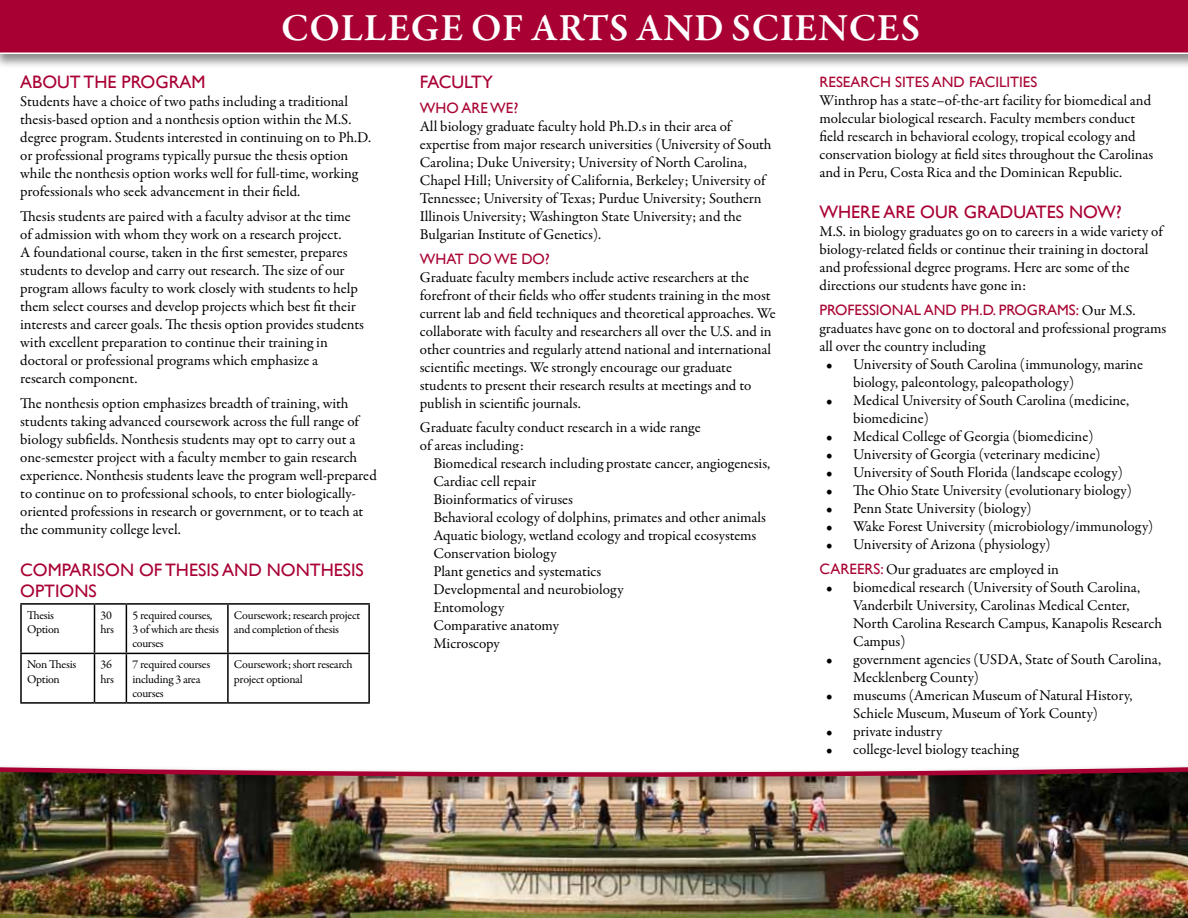
<style>
.page{position:relative;width:1188px;height:918px;background:#fff}
.page>*{position:absolute;margin:0;border:0;box-sizing:border-box;transform-origin:0 0}
.t1{font:600 39px "Garamond Premr Pro";letter-spacing:.015em;color:#fff}
.t2{font:18px/21.6px "Gill Sans";color:#a90034}
.t3{font:15px/18px "Garamond Premr Pro";color:#000}
.t4{font:15px "Gill Sans";color:#a90533}
.t5{font:12px/14.4px "Garamond Premr Pro";letter-spacing:-.02em;color:#000}
.s1{font-family:"Garamond Premr Pro";color:#000}
.s2{font-family:"Gill Sans";color:#a90533}
</style>
<div class="page">
<img style="left:0;top:789px;width:1188px;height:129px">
<div style="left:0;top:0;width:1188px;height:69px;background:#000;opacity:.45"></div>
<div style="left:0;top:0;width:1188px;height:54px;background:#a90034"></div>
<div style="left:0;top:764px;width:1188px;height:25px;background:#000;opacity:.5"></div>
<svg style="left:0;top:765px;width:1188px;height:16px"></svg>
<hr style="left:20px;top:603px;width:74px;height:2px;background:#000">
<hr style="left:20px;top:605px;width:2px;height:48px;background:#000">
<hr style="left:94px;top:603px;width:32px;height:2px;background:#000">
<hr style="left:94px;top:605px;width:1px;height:48px;background:#000">
<hr style="left:126px;top:603px;width:102px;height:2px;background:#000">
<hr style="left:126px;top:605px;width:1px;height:48px;background:#000">
<hr style="left:228px;top:603px;width:142px;height:2px;background:#000">
<hr style="left:227px;top:605px;width:2px;height:48px;background:#000">
<hr style="left:368px;top:605px;width:2px;height:48px;background:#000">
<hr style="left:20px;top:653px;width:74px;height:1px;background:#000">
<hr style="left:20px;top:654px;width:2px;height:48px;background:#000">
<hr style="left:94px;top:653px;width:32px;height:1px;background:#000">
<hr style="left:94px;top:654px;width:1px;height:48px;background:#000">
<hr style="left:126px;top:653px;width:102px;height:1px;background:#000">
<hr style="left:126px;top:654px;width:1px;height:48px;background:#000">
<hr style="left:228px;top:653px;width:142px;height:1px;background:#000">
<hr style="left:227px;top:654px;width:2px;height:48px;background:#000">
<hr style="left:368px;top:654px;width:2px;height:48px;background:#000">
<hr style="left:20px;top:702px;width:74px;height:2px;background:#000">
<hr style="left:94px;top:702px;width:32px;height:2px;background:#000">
<hr style="left:126px;top:702px;width:102px;height:2px;background:#000">
<hr style="left:228px;top:702px;width:142px;height:2px;background:#000">
<hr style="left:0;top:52px;width:1188px;height:2px;background:#fff">
<h1 class="t1" style="left:281px;top:5px;width:641px">COLLEGE OF ARTS AND SCIENCES</h1>
<p class="t2" style="left:20px;top:71px;width:184px">ABOUT THE PROGRAM</p>
<p class="t3" style="left:20px;top:93px;width:353px">Students have a choice of two paths including a traditional thesis-based option and a nonthesis option within the M.S. degree program. Students interested in continuing on to Ph.D. or professional programs typically pursue the thesis option while the nonthesis option works well for full-time, working professionals who seek advancement in their field.</p>
<p class="t3" style="left:20px;top:208px;width:345px">Thesis students are paired with a faculty advisor at the time of admission with whom they work on a research project.<br>A foundational course, taken in the first semester, prepares students to develop and carry out research. The size of our program allows faculty to work closely with students to help them select courses and develop projects which best fit their interests and career goals. The thesis option provides students with excellent preparation to continue their training in doctoral or professional programs which emphasize a research component.</p>
<p class="t3" style="left:20px;top:394px;width:358px">The nonthesis option emphasizes breadth of training, with students taking advanced coursework across the full range of biology subfields. Nonthesis students may opt to carry out a one-semester project with a faculty member to gain research experience. Nonthesis students leave the program well-prepared to continue on to professional schools, to enter biologically&shy;oriented professions in research or government, or to teach at the community college level.</p>
<p class="t2" style="left:20px;top:559px;width:345px">COMPARISON OF THESIS AND NONTHESIS<br>OPTIONS</p>
<p class="t5" style="left:27px;top:608px;width:34px">Thesis<br>Option</p>
<p class="t5" style="left:100px;top:608px;width:15px">30 hrs</p>
<p class="t5" style="left:132px;top:608px;width:88px">5 required courses,<br>3 of which are thesis courses</p>
<p class="t5" style="left:234px;top:608px;width:128px">Coursework; research project and completion of thesis</p>
<p class="t5" style="left:27px;top:657px;width:51px">Non Thesis<br>Option</p>
<p class="t5" style="left:101px;top:657px;width:15px">36 hrs</p>
<p class="t5" style="left:132px;top:657px;width:79px">7 required courses including 3 area courses</p>
<p class="t5" style="left:234px;top:657px;width:120px">Coursework; short research project optional</p>
<p class="t2" style="left:420px;top:71px;width:75px">FACULTY</p>
<p class="t4" style="left:420px;top:99px;width:100px">WHO ARE WE?</p>
<p class="t3" style="left:420px;top:118px;width:353px">All biology graduate faculty hold Ph.D.s in their area of expertise from major research universities (University of South Carolina; Duke University; University of North Carolina, Chapel Hill; University of California, Berkeley; University of Tennessee; University of Texas; Purdue University; Southern Illinois University; Washington State University; and the Bulgarian Institute of Genetics).</p>
<p class="t4" style="left:420px;top:250px;width:132px">WHAT DO WE DO?</p>
<p class="t3" style="left:420px;top:268px;width:357px">Graduate faculty members include active researchers at the forefront of their fields who offer students training in the most current lab and field techniques and theoretical approaches. We collaborate with faculty and researchers all over the U.S. and in other countries and regularly attend national and international scientific meetings. We strongly encourage our graduate students to present their research results at meetings and to publish in scientific journals.</p>
<p class="t3" style="left:420px;top:419px;width:282px">Graduate faculty conduct research in a wide range of areas including:</p>
<p class="t3" style="left:433px;top:455px;width:338px">Biomedical research including prostate cancer, angiogenesis, Cardiac cell repair<br>Bioinformatics of viruses<br>Behavioral ecology of dolphins, primates and other animals Aquatic biology, wetland ecology and tropical ecosystems Conservation biology<br>Plant genetics and systematics<br>Developmental and neurobiology<br>Entomology<br>Comparative anatomy<br>Microscopy</p>
<p class="t4" style="left:819px;top:73px;width:219px">RESEARCH SITES AND FACILITIES</p>
<p class="t3" style="left:819px;top:91px;width:335px">Winthrop has a state–of-the-art facility for biomedical and molecular biological research. Faculty members conduct field research in behavioral ecology, tropical ecology and conservation biology at field sites throughout the Carolinas and in Peru, Costa Rica and the Dominican Republic.</p>
<p class="t2" style="left:819px;top:202px;width:30px">WHERE</p>
<p class="t2" style="left:883px;top:202px;width:12px">ARE</p>
<p class="t2" style="left:920px;top:202px;width:14px">OUR</p>
<p class="t2" style="left:964px;top:202px;width:12px">GRADUATES</p>
<p class="t2" style="left:1069px;top:202px;width:54px">NOW?</p>
<p class="t3" style="left:819px;top:223px;width:345px">M.S. in biology graduates go on to careers in a wide variety of biology-related fields or continue their training in doctoral and professional degree programs. Here are some of the directions our students have gone in:</p>
<p class="t4" style="left:819px;top:301px;width:318px">PROFESSIONAL AND PH.D. PROGRAMS: <span class="s1">Our M.S.</span></p>
<p class="t3" style="left:819px;top:320px;width:348px">graduates have gone on to doctoral and professional programs all over the country including</p>
<p class="t3" style="left:853px;top:356px;width:291px;text-indent:-27px">• University of South Carolina (immunology, marine biology, paleontology, paleopathology)</p>
<p class="t3" style="left:853px;top:392px;width:278px;text-indent:-27px">• Medical University of South Carolina (medicine, biomedicine)</p>
<p class="t3" style="left:826px;top:428px;width:269px">• Medical College of Georgia (biomedicine)</p>
<p class="t3" style="left:826px;top:446px;width:276px">• University of Georgia (veterinary medicine)</p>
<p class="t3" style="left:826px;top:464px;width:298px">• University of South Florida (landscape ecology)</p>
<p class="t3" style="left:826px;top:482px;width:307px">• The Ohio State University (evolutionary biology)</p>
<p class="t3" style="left:826px;top:500px;width:207px">• Penn State University (biology)</p>
<p class="t3" style="left:826px;top:518px;width:329px">• Wake Forest University (microbiology/immunology)</p>
<p class="t3" style="left:819px;top:533px;width:241px;line-height:24.8px;text-align:center">• University of Arizona (physiology)<br><span class="s2">CAREERS:</span> Our graduates are employed in</p>
<p class="t3" style="left:853px;top:579px;width:310px;text-indent:-27px">• biomedical research (University of South Carolina, Vanderbilt University, Carolinas Medical Center, North Carolina Research Campus, Kanapolis Research Campus)</p>
<p class="t3" style="left:853px;top:651px;width:309px;text-indent:-27px">• government agencies (USDA, State of South Carolina,<br>Mecklenberg County)</p>
<p class="t3" style="left:826px;top:687px;width:308px;text-align:center">• museums (American Museum of Natural History,<br>Schiele Museum, Museum of York County)</p>
<p class="t3" style="left:826px;top:723px;width:118px">• private industry</p>
<p class="t3" style="left:826px;top:741px;width:194px">• college-level biology teaching</p>
</div>
